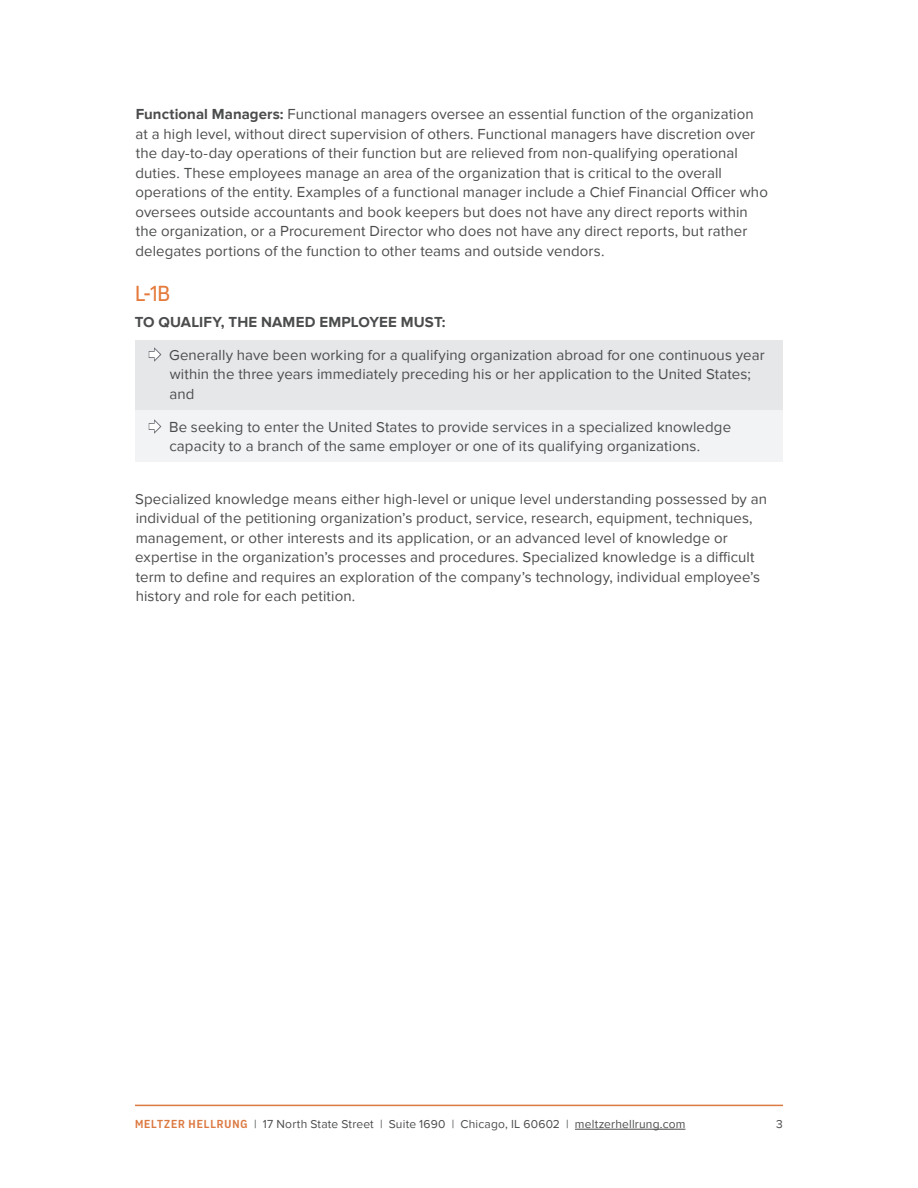
<style>
.page{position:relative;width:918px;height:1188px;background:#fff}
.page>*{position:absolute;margin:0;border:0;box-sizing:border-box;transform-origin:0 0}
.t1{font:500 22.5px "Vito Condensed";color:#e47a3b}
.t2{font:15px/19.5px "Proxima Nova";letter-spacing:.005em;color:#4b4c4d}
.t3{font:700 15px "Proxima Nova";letter-spacing:.01em;color:#4b4c4d}
.t4{font:12px "Proxima Nova";letter-spacing:.015em;color:#4b4c4d}
.s1{font-weight:700}
.s2{font-family:"Vito Condensed";font-weight:700;color:#dc7941}
</style>
<div class="page">
<div style="left:135px;top:410px;width:648px;height:52px;background:#f2f3f4"></div>
<div style="left:135px;top:340px;width:648px;height:70px;background:#e6e7e9"></div>
<hr style="left:135px;top:1105px;width:648px;height:1px;background:#dc7941">
<hr style="left:575px;top:1129px;width:110px;height:1px;background:#4b4c4d">
<p class="t2" style="left:135px;top:105px;width:634px"><span class="s1">Functional Managers:</span> Functional managers oversee an essential function of the organization at a high level, without direct supervision of others. Functional managers have discretion over the day-to-day operations of their function but are relieved from non-qualifying operational duties. These employees manage an area of the organization that is critical to the overall operations of the entity. Examples of a functional manager include a Chief Financial Officer who oversees outside accountants and book keepers but does not have any direct reports within the organization, or a Procurement Director who does not have any direct reports, but rather delegates portions of the function to other teams and outside vendors.</p>
<h1 class="t1" style="left:135px;top:280px;width:36px">L-1B</h1>
<p class="t3" style="left:135px;top:313px;width:312px">TO QUALIFY, THE NAMED EMPLOYEE MUST:</p>
<p class="t2" style="left:169px;top:345px;width:597px">Generally have been working for a qualifying organization abroad for one continuous year within the three years immediately preceding his or her application to the United States; and</p>
<p class="t2" style="left:169px;top:417px;width:564px">Be seeking to enter the United States to provide services in a specialized knowledge capacity to a branch of the same employer or one of its qualifying organizations.</p>
<p class="t2" style="left:135px;top:489px;width:633px">Specialized knowledge means either high-level or unique level understanding possessed by an individual of the petitioning organization’s product, service, research, equipment, techniques, management, or other interests and its application, or an advanced level of knowledge or expertise in the organization’s processes and procedures. Specialized knowledge is a difficult term to define and requires an exploration of the company’s technology, individual employee’s history and role for each petition.</p>
<p class="t4" style="left:135px;top:1117px;width:552px"><span class="s2">MELTZER HELLRUNG</span> | 17 North State Street | Suite 1690 | Chicago, IL 60602 | meltzerhellrung.com</p>
<p class="t4" style="left:776px;top:1117px;width:8px">3</p>
</div>
